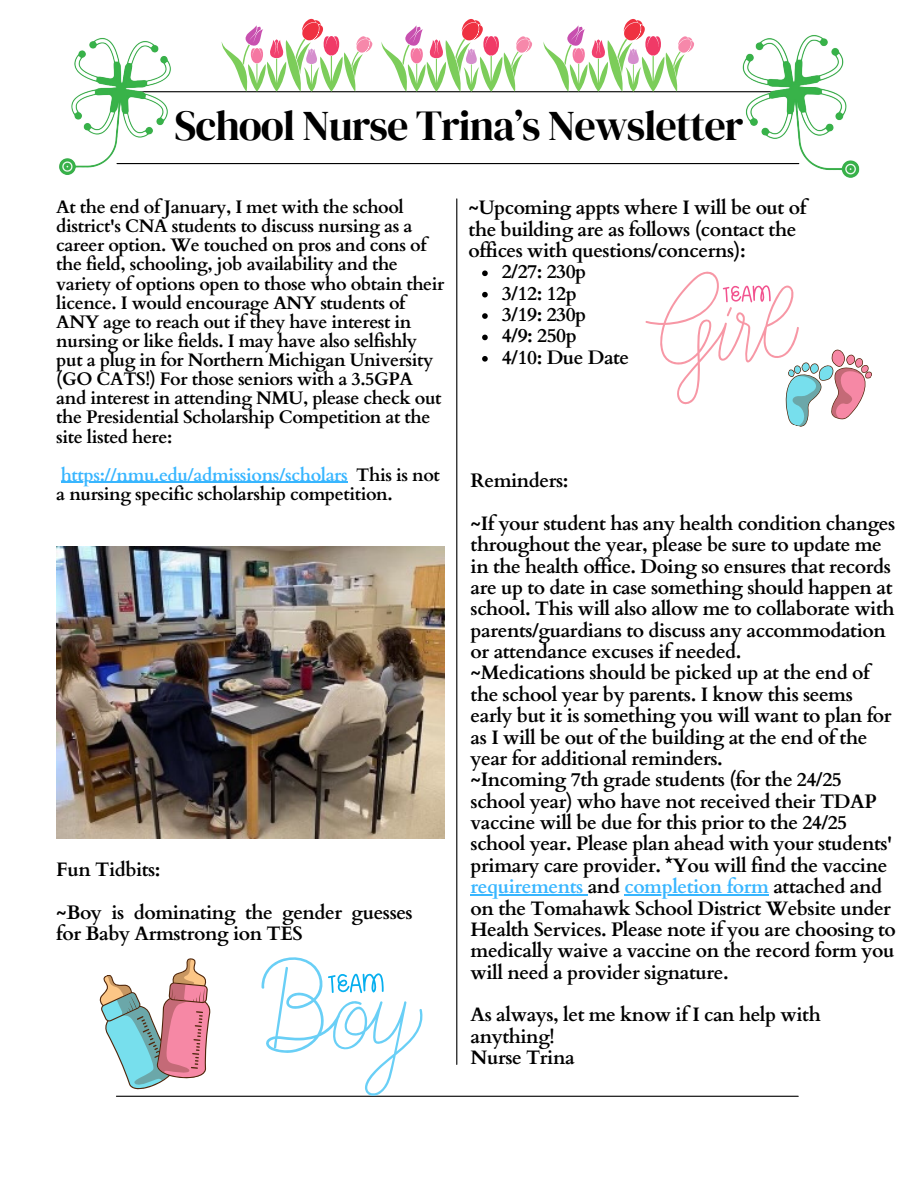
<style>
.page{position:relative;width:918px;height:1188px;background:#fff}
.page>*{position:absolute;margin:0;border:0;box-sizing:border-box;transform-origin:0 0}
.t1{font:42.3px "DM Serif Display";letter-spacing:-.025em;color:#000}
.t2{font:700 19.5px/21.3px "Cardo";letter-spacing:-.025em;color:#000}
.t3{font:700 19.5px "Cardo";letter-spacing:-.025em;color:#38b6ff}
.t4{font:700 18.15px/19.2px "Cardo";letter-spacing:-.025em;color:#000}
.s1{color:#38b6ff}
.s2{color:#000}
</style>
<div class="page">
<hr style="left:119px;top:91px;width:682px;height:1px;background:#000">
<hr style="left:456px;top:199px;width:1px;height:865px;background:#000">
<hr style="left:116px;top:1096px;width:682px;height:1px;background:#000">
<hr style="left:117px;top:163px;width:682px;height:1px;background:#000">
<img style="left:59px;top:38px;width:150px;height:137px">
<img style="left:708px;top:35px;width:152px;height:143px">
<svg style="left:222px;top:18px;width:150px;height:74px"></svg>
<svg style="left:382px;top:19px;width:150px;height:73px"></svg>
<svg style="left:544px;top:19px;width:150px;height:73px"></svg>
<img style="left:56px;top:547px;width:388px;height:291px">
<svg style="left:261px;top:957px;width:165px;height:139px"></svg>
<svg style="left:645px;top:271px;width:227px;height:156px"></svg>
<svg style="left:99px;top:958px;width:132px;height:138px"></svg>
<hr style="left:61px;top:482px;width:286px;height:1px;background:#38b6ff">
<hr style="left:471px;top:894px;width:117px;height:1px;background:#38b6ff">
<hr style="left:624px;top:894px;width:145px;height:1px;background:#38b6ff">
<svg style="left:482px;top:270px;width:6px;height:6px"></svg>
<svg style="left:482px;top:292px;width:6px;height:5px"></svg>
<svg style="left:482px;top:313px;width:6px;height:6px"></svg>
<svg style="left:482px;top:335px;width:6px;height:5px"></svg>
<svg style="left:482px;top:356px;width:6px;height:6px"></svg>
<p class="t1" style="left:174px;top:96px;width:571px">School Nurse Trina’s Newsletter</p>
<p class="t4" style="left:56px;top:198px;width:390px">At the end of January, I met with the school district's CNA students to discuss nursing as a career option. We touched on pros and cons of the field, schooling, job availability and the variety of options open to those who obtain their licence. I would encourage ANY students of ANY age to reach out if they have interest in nursing or like fields. I may have also selfishly put a plug in for Northern Michigan University (GO CATS!) For those seniors with a 3.5GPA and interest in attending NMU, please check out the Presidential Scholarship Competition at the site listed here:</p>
<h2 class="t4" style="left:56px;top:466px;width:385px"><span class="s1">https://nmu.edu/admissions/scholars</span> This is not a nursing specific scholarship competition.</h2>
<h2 class="t2" style="left:471px;top:470px;width:99px">Reminders:</h2>
<h2 class="t2" style="left:471px;top:513px;width:426px">~If your student has any health condition changes throughout the year, please be sure to update me in the health office. Doing so ensures that records are up to date in case something should happen at school. This will also allow me to collaborate with parents/guardians to discuss any accommodation or attendance excuses if needed.<br>~Medications should be picked up at the end of the school year by parents. I know this seems early but it is something you will want to plan for as I will be out of the building at the end of the year for additional reminders.<br>~Incoming 7th grade students (for the 24/25 school year) who have not received their TDAP vaccine will be due for this prior to the 24/25 school year. Please plan ahead with your students' primary care provider. *You will find the vaccine</h2>
<p class="t3" style="left:471px;top:874px;width:413px">requirements <span class="s2">and</span> completion form <span class="s2">attached and</span></p>
<p class="t2" style="left:471px;top:898px;width:427px">on the Tomahawk School District Website under Health Services. Please note if you are choosing to medically waive a vaccine on the record form you will need a provider signature.</p>
<p class="t2" style="left:471px;top:1005px;width:352px">As always, let me know if I can help with anything!<br>Nurse Trina</p>
<p class="t2" style="left:469px;top:197px;width:339px">~Upcoming appts where I will be out of the building are as follows (contact the offices with questions/concerns):</p>
<p class="t2" style="left:502px;top:262px;width:86px">2/27: 230p</p>
<p class="t2" style="left:502px;top:283px;width:77px">3/12: 12p</p>
<h2 class="t2" style="left:502px;top:304px;width:86px">3/19: 230p</h2>
<h2 class="t2" style="left:502px;top:326px;width:77px">4/9: 250p</h2>
<h2 class="t2" style="left:502px;top:347px;width:129px">4/10: Due Date</h2>
<p class="t2" style="left:56px;top:859px;width:106px">Fun Tidbits:</p>
<p class="t2" style="left:56px;top:902px;width:358px">~Boy is dominating the gender guesses for Baby Armstrong ion TES</p>
</div>
